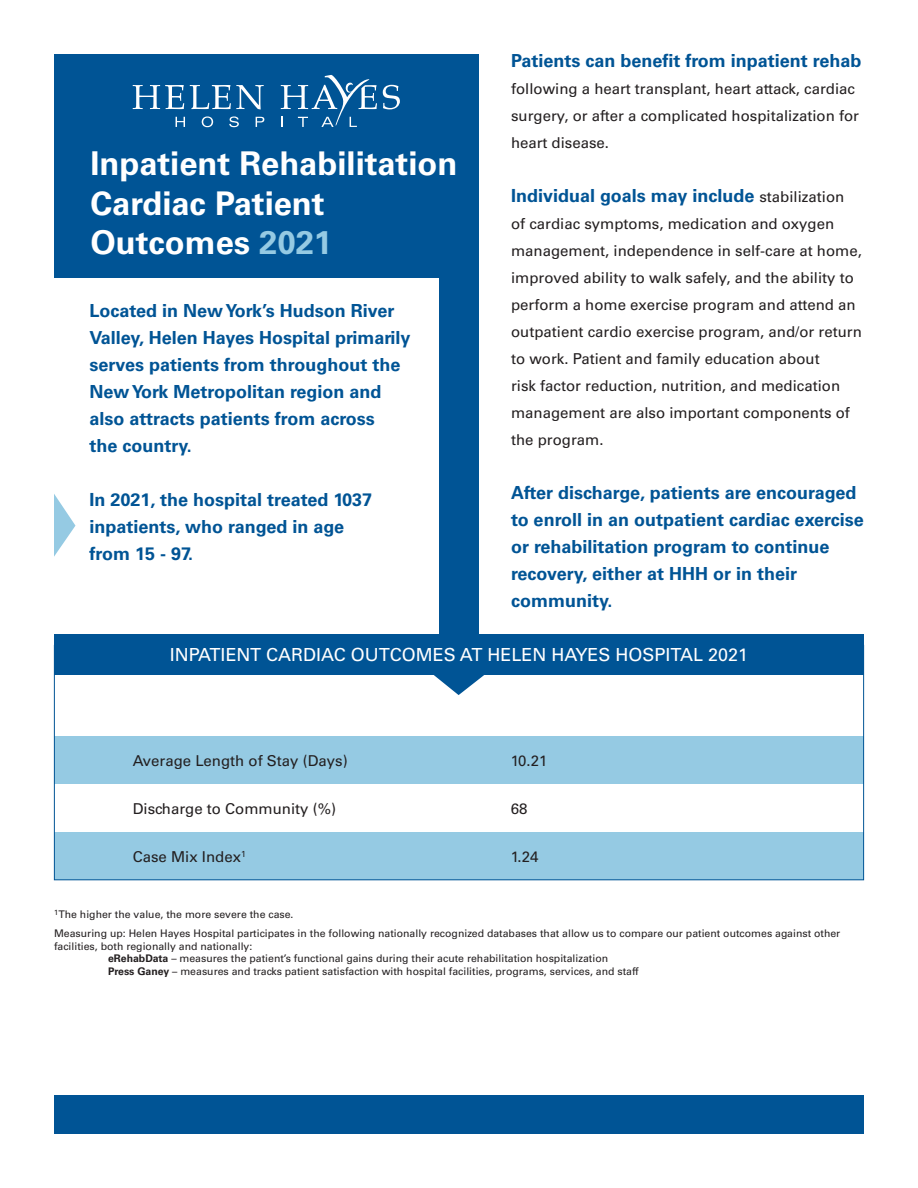
<style>
.page{position:relative;width:918px;height:1188px;background:#fff}
.page>*{position:absolute;margin:0;border:0;box-sizing:border-box;transform-origin:0 0}
.t1{font:700 32.7px/39.3px "Univers LT Std";color:#fff}
.t2{font:700 18px/27px "Univers LT Std";color:#005495}
.t3{font:18px "Univers LT Std";color:#fff}
.t4{font:15px/27px "Univers LT Std";color:#231f20}
.t5{font:10.5px/12.6px "Univers LT Std";color:#231f20}
.s1{color:#95cae3}
.s2{font-weight:400;font-size:15px;color:#231f20}
.s3{font-weight:700}
</style>
<div class="page">
<div style="left:54px;top:832px;width:810px;height:48px;background:#95cae3"></div>
<div style="left:54px;top:736px;width:810px;height:48px;background:#95cae3"></div>
<div style="left:54px;top:54px;width:425px;height:590px;background:#005495"></div>
<div style="left:54px;top:634px;width:810px;height:40px;background:#005495"></div>
<div style="left:36px;top:279px;width:403px;height:355px;background:#fff"></div>
<div style="left:54px;top:645px;width:810px;height:235px;border:1px solid #005495"></div>
<svg style="left:432px;top:674px;width:54px;height:21px"></svg>
<svg style="left:54px;top:494px;width:21px;height:63px"></svg>
<svg style="left:383px;top:85px;width:17px;height:24px"></svg>
<svg style="left:133px;top:85px;width:51px;height:24px"></svg>
<svg style="left:190px;top:85px;width:74px;height:25px"></svg>
<svg style="left:176px;top:117px;width:9px;height:10px"></svg>
<svg style="left:202px;top:116px;width:11px;height:11px"></svg>
<svg style="left:229px;top:116px;width:10px;height:11px"></svg>
<svg style="left:256px;top:117px;width:8px;height:10px"></svg>
<svg style="left:281px;top:75px;width:96px;height:52px"></svg>
<div style="left:54px;top:1095px;width:810px;height:39px;background:#005495"></div>
<p class="t1" style="left:90px;top:145px;width:369px">Inpatient Rehabilitation<br>Cardiac Patient</p>
<p class="t1" style="left:90px;top:223px;width:243px">Outcomes <span class="s1">2021</span></p>
<p class="t2" style="left:90px;top:297px;width:323px">Located in New York’s Hudson River<br>Valley, Helen Hayes Hospital primarily serves patients from throughout the<br>New York Metropolitan region and also attracts patients from across<br>the country.</p>
<p class="t2" style="left:90px;top:486px;width:284px">In 2021, the hospital treated 1037 inpatients, who ranged in age from 15 - 97.</p>
<p class="t2" style="left:511px;top:47px;width:352px">Patients can benefit from inpatient rehab</p>
<p class="t4" style="left:511px;top:75px;width:350px">following a heart transplant, heart attack, cardiac surgery, or after a complicated hospitalization for heart disease.</p>
<p class="t2" style="left:511px;top:182px;width:335px">Individual goals may include <span class="s2">stabilization</span></p>
<p class="t4" style="left:511px;top:210px;width:352px">of cardiac symptoms, medication and oxygen management, independence in self-care at home, improved ability to walk safely, and the ability to perform a home exercise program and attend an outpatient cardio exercise program, and/or return to work. Patient and family education about<br>risk factor reduction, nutrition, and medication management are also important components of the program.</p>
<p class="t2" style="left:511px;top:479px;width:354px">After discharge, patients are encouraged to enroll in an outpatient cardiac exercise or rehabilitation program to continue recovery, either at HHH or in their community.</p>
<p class="t3" style="left:170px;top:644px;width:580px">INPATIENT CARDIAC OUTCOMES AT HELEN HAYES HOSPITAL 2021</p>
<p class="t4" style="left:133px;top:747px;width:217px">Average Length of Stay (Days)</p>
<p class="t4" style="left:511px;top:747px;width:38px">10.21</p>
<p class="t4" style="left:133px;top:795px;width:205px">Discharge to Community (%)</p>
<p class="t4" style="left:511px;top:795px;width:18px">68</p>
<p class="t4" style="left:133px;top:843px;width:115px">Case Mix Index<sup>1</sup></p>
<p class="t4" style="left:511px;top:843px;width:29px">1.24</p>
<p class="t5" style="left:54px;top:908px;width:241px"><sup>1</sup>The higher the value, the more severe the case.</p>
<p class="t5" style="left:54px;top:927px;width:788px">Measuring up: Helen Hayes Hospital participates in the following nationally recognized databases that allow us to compare our patient outcomes against other facilities, both regionally and nationally:</p>
<p class="t5" style="left:108px;top:952px;width:502px"><span class="s3">eRehabData</span> – measures the patient’s functional gains during their acute rehabilitation hospitalization</p>
<p class="t5" style="left:108px;top:965px;width:532px"><span class="s3">Press Ganey</span> – measures and tracks patient satisfaction with hospital facilities, programs, services, and staff</p>
</div>
